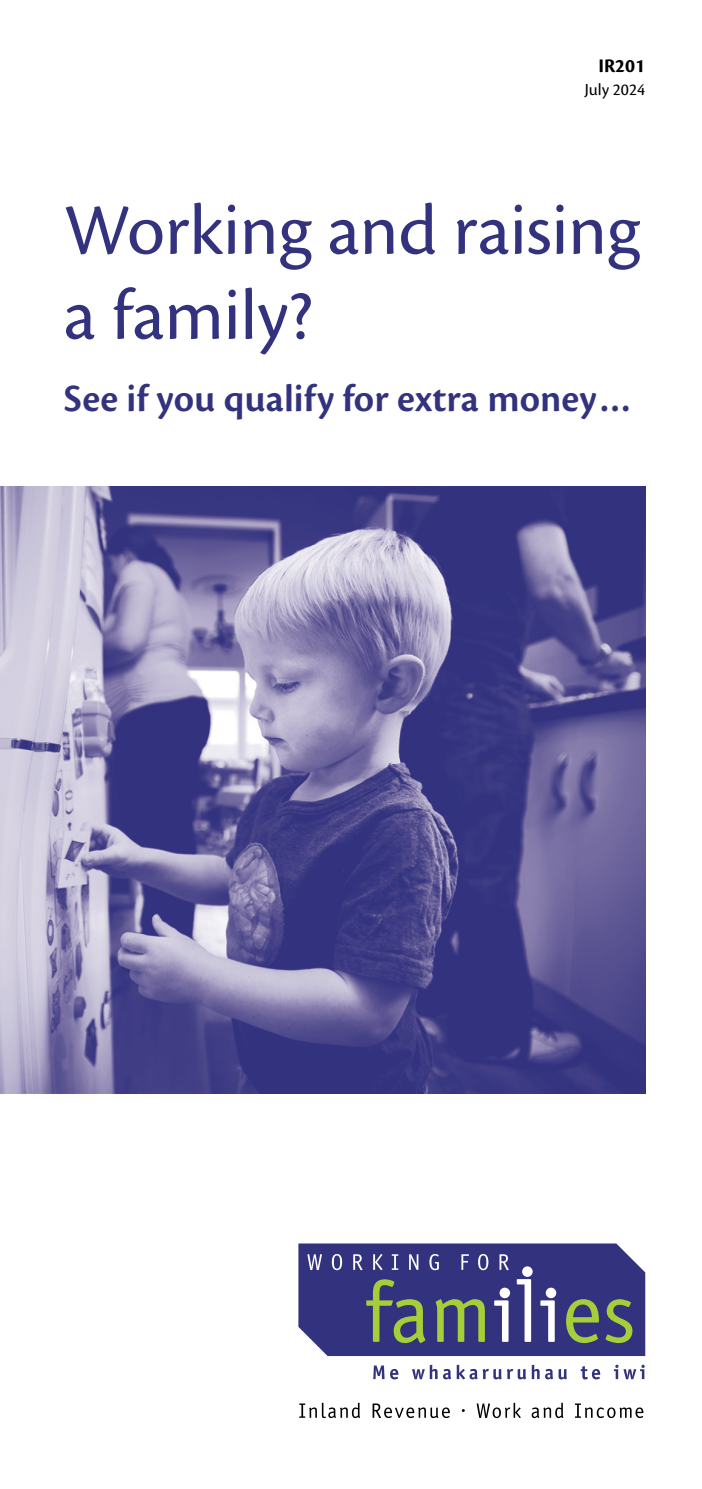
<style>
.page{position:relative;width:702px;height:1489px;background:#fff}
.page>*{position:absolute;margin:0;border:0;box-sizing:border-box;transform-origin:0 0}
.t1{font:75px/85px "Cronos Pro";color:#32327f}
.t2{font:600 40px "Cronos Pro";color:#32327f}
.t3{font:700 20px "Cronos Pro";color:#000}
.t4{font:17.5px "Cronos Pro";color:#000}
</style>
<div class="page">
<img style="left:0;top:486px;width:645px;height:607px">
<svg style="left:299px;top:1402px;width:61px;height:15px"></svg>
<svg style="left:372px;top:1403px;width:78px;height:14px"></svg>
<svg style="left:476px;top:1402px;width:44px;height:15px"></svg>
<svg style="left:531px;top:1402px;width:32px;height:15px"></svg>
<svg style="left:575px;top:1403px;width:68px;height:14px"></svg>
<svg style="left:373px;top:1364px;width:271px;height:15px"></svg>
<svg style="left:298px;top:1243px;width:347px;height:112px;background:#4c4f82"></svg>
<p class="t3" style="left:598px;top:55px;width:48px">IR201</p>
<p class="t4" style="left:584px;top:79px;width:62px">July 2024</p>
<h1 class="t1" style="left:64px;top:188px;width:578px">Working and raising a family?</h1>
<p class="t2" style="left:64px;top:375px;width:569px">See if you qualify for extra money…</p>
</div>
